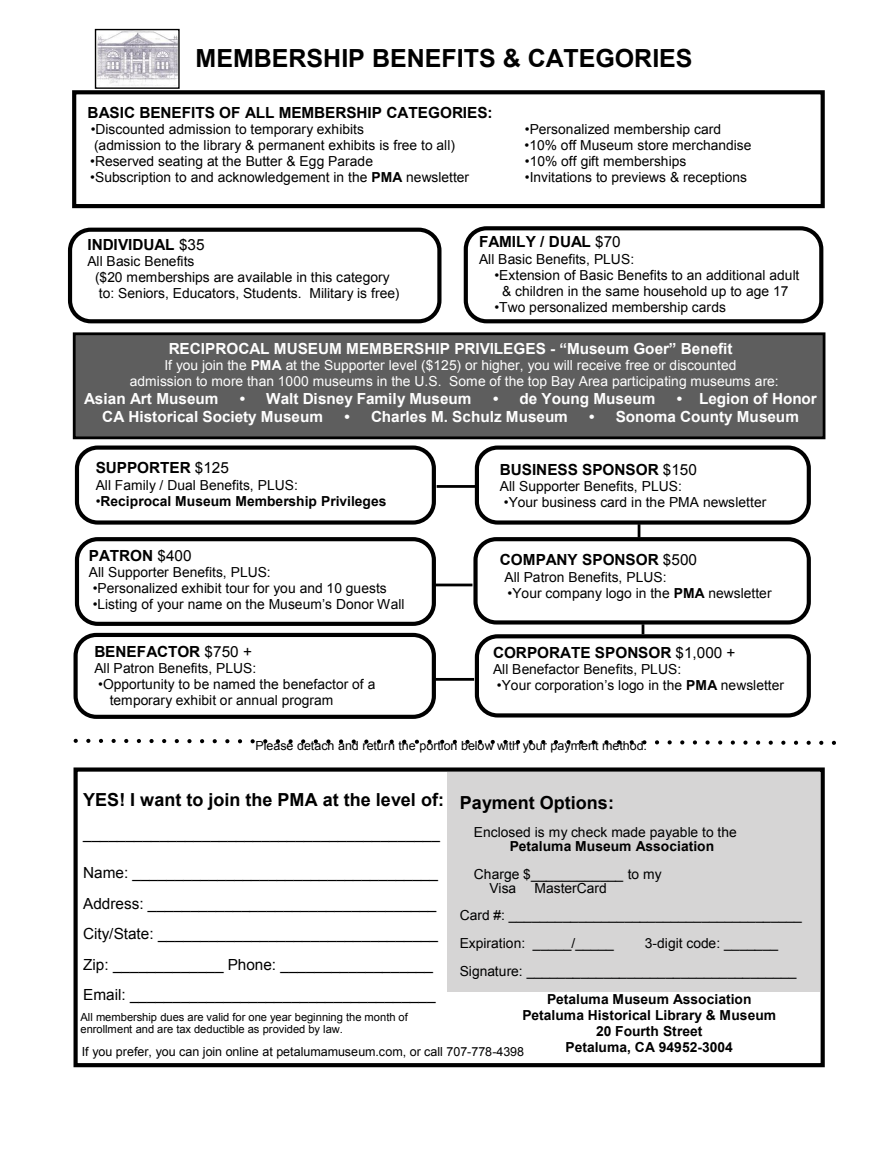
<style>
.page{position:relative;width:891px;height:1153px;background:#fff}
.page>*{position:absolute;margin:0;border:0;box-sizing:border-box;transform-origin:0 0}
.t1{font:700 24.9px "Arial";color:#000}
.t2{font:700 18px "Arial";color:#000}
.t3{font:15.3px/30.5px "Arial";color:#000}
.t4{font:700 15.3px "Arial";color:#fefefe}
.t5{font:700 15.3px "Arial";color:#000}
.t6{font:13.8px/16px "Arial";color:#000}
.t7{font:13.8px/16.2px "Arial";color:#fefefe;text-align:center}
.t8{font:700 13.8px/16px "Arial";color:#000;text-align:center}
.t9{font:12.45px "Arial";color:#000}
.t10{font:11.1px/12.6px "Arial";color:#000}
.s1{font-weight:700}
.s2{font-weight:400}
.s3{font-style:inherit}
</style>
<div class="page">
<div style="left:73px;top:767px;width:751px;height:300px;border:4px solid #000"></div>
<div style="left:72px;top:90px;width:752px;height:118px;border:4px solid #000"></div>
<div style="left:68px;top:227px;width:373px;height:96px;border:4px solid #000;border-radius:21px"></div>
<div style="left:74px;top:334px;width:750px;height:104px;background:#5e5e5e"></div>
<div style="left:73px;top:332px;width:752px;height:107px;border:3px solid #000"></div>
<div style="left:463px;top:226px;width:360px;height:97px;border:4px solid #000;border-radius:21px"></div>
<div style="left:475px;top:634px;width:335px;height:83px;border:4px solid #000;border-radius:21px"></div>
<div style="left:473px;top:537px;width:337px;height:87px;border:4px solid #000;border-radius:21px"></div>
<div style="left:475px;top:445px;width:335px;height:79px;border:4px solid #000;border-radius:21px"></div>
<div style="left:73px;top:633px;width:363px;height:86px;border:4px solid #000;border-radius:21px"></div>
<div style="left:75px;top:537px;width:361px;height:89px;border:4px solid #000;border-radius:21px"></div>
<div style="left:75px;top:445px;width:361px;height:79px;border:4px solid #000;border-radius:21px"></div>
<svg style="left:637px;top:524px;width:3px;height:13px"></svg>
<svg style="left:641px;top:624px;width:3px;height:10px"></svg>
<hr style="left:436px;top:485px;width:43px;height:3px;background:#000">
<hr style="left:432px;top:583px;width:40px;height:3px;background:#000">
<hr style="left:435px;top:678px;width:39px;height:2px;background:#000">
<svg style="left:73px;top:738px;width:763px;height:7px"></svg>
<img style="left:97px;top:31px;width:81px;height:55px">
<div style="left:95px;top:29px;width:85px;height:60px;border:1px solid #000"></div>
<div style="left:447px;top:772px;width:372px;height:219px;background:#d6d5d5"></div>
<h1 class="t1" style="left:195px;top:49px;width:498px">MEMBERSHIP BENEFITS &amp; CATEGORIES</h1>
<p class="t5" style="left:88px;top:107px;width:406px">BASIC BENEFITS OF ALL MEMBERSHIP CATEGORIES:</p>
<p class="t6" style="left:91px;top:123px;width:275px">•Discounted admission to temporary exhibits</p>
<p class="t6" style="left:525px;top:123px;width:198px">•Personalized membership card</p>
<p class="t6" style="left:94px;top:139px;width:362px">(admission to the library &amp; permanent exhibits is free to all)</p>
<p class="t6" style="left:524px;top:139px;width:228px">•10% off Museum store merchandise</p>
<p class="t6" style="left:90px;top:155px;width:284px">•Reserved seating at the Butter &amp; Egg Parade</p>
<p class="t6" style="left:525px;top:155px;width:163px">•10% off gift memberships</p>
<p class="t6" style="left:90px;top:171px;width:380px">•Subscription to and acknowledgement in the <span class="s1">PMA</span> newsletter</p>
<p class="t6" style="left:525px;top:171px;width:224px">•Invitations to previews &amp; receptions</p>
<p class="t5" style="left:479px;top:236px;width:143px">FAMILY / DUAL <span class="s2">$70</span></p>
<p class="t6" style="left:479px;top:252px;width:157px">All Basic Benefits, PLUS:</p>
<p class="t6" style="left:494px;top:268px;width:306px;text-align:center">•Extension of Basic Benefits to an additional adult &amp; children in the same household up to age 17</p>
<p class="t6" style="left:494px;top:300px;width:233px">•Two personalized membership cards</p>
<p class="t4" style="left:169px;top:343px;width:565px">RECIPROCAL MUSEUM MEMBERSHIP PRIVILEGES - “Museum Goer” Benefit</p>
<p class="t7" style="left:130px;top:358px;width:650px">If you join the <span class="s1">PMA</span> at the Supporter level ($125) or higher, you will receive free or discounted<br>admission to more than <span class="s3">10</span>00 museums in the U.S. Some of the top Bay Area participating museums are:</p>
<p class="t4" style="left:84px;top:392px;width:136px">Asian Art Museum</p>
<p class="t4" style="left:240px;top:392px;width:233px">• Walt Disney Family Museum</p>
<p class="t4" style="left:493px;top:392px;width:164px">• de Young Museum</p>
<p class="t4" style="left:676px;top:392px;width:142px">• Legion of Honor</p>
<p class="t4" style="left:102px;top:411px;width:222px">CA Historical Society Museum</p>
<p class="t4" style="left:344px;top:411px;width:225px">• Charles M. Schulz Museum</p>
<p class="t4" style="left:589px;top:411px;width:211px">• Sonoma County Museum</p>
<p class="t5" style="left:96px;top:462px;width:135px">SUPPORTER <span class="s2">$125</span></p>
<p class="t6" style="left:96px;top:478px;width:204px">All Family / Dual Benefits, PLUS:</p>
<p class="t8" style="left:96px;top:494px;width:292px"><span class="s2">•</span>Reciprocal Museum Membership Privileges</p>
<p class="t5" style="left:87px;top:239px;width:119px">INDIVIDUAL <span class="s2">$35</span></p>
<p class="t6" style="left:95px;top:255px;width:306px;text-indent:-8px">All Basic Benefits<br>($20 memberships are available in this category to: Seniors, Educators, Students. Military is free)</p>
<p class="t5" style="left:500px;top:464px;width:199px">BUSINESS SPONSOR <span class="s2">$150</span></p>
<p class="t6" style="left:500px;top:479px;width:183px">All Supporter Benefits, PLUS:</p>
<p class="t6" style="left:503px;top:495px;width:264px">•Your business card in the PMA newsletter</p>
<p class="t5" style="left:89px;top:549px;width:104px">PATRON <span class="s2">$400</span></p>
<p class="t6" style="left:89px;top:565px;width:183px">All Supporter Benefits, PLUS:</p>
<p class="t6" style="left:93px;top:581px;width:295px">•Personalized exhibit tour for you and 10 guests</p>
<p class="t6" style="left:93px;top:597px;width:313px">•Listing of your name on the Museum’s Donor Wall</p>
<p class="t5" style="left:94px;top:645px;width:159px">BENEFACTOR <span class="s2">$750 +</span></p>
<p class="t6" style="left:94px;top:661px;width:163px">All Patron Benefits, PLUS:</p>
<p class="t6" style="left:110px;top:677px;width:267px;text-indent:-12px">•Opportunity to be named the benefactor of a temporary exhibit or annual program</p>
<p class="t5" style="left:500px;top:554px;width:198px">COMPANY SPONSOR <span class="s2">$500</span></p>
<p class="t6" style="left:504px;top:570px;width:163px">All Patron Benefits, PLUS:</p>
<p class="t6" style="left:507px;top:586px;width:265px">•Your company logo in the <span class="s1">PMA</span> newsletter</p>
<p class="t5" style="left:493px;top:647px;width:244px">CORPORATE SPONSOR <span class="s2">$1,000 +</span></p>
<p class="t6" style="left:493px;top:662px;width:190px">All Benefactor Benefits, PLUS:</p>
<p class="t6" style="left:497px;top:678px;width:288px">•Your corporation’s logo in the <span class="s1">PMA</span> newsletter</p>
<p class="t9" style="left:255px;top:740px;width:393px">Please detach and return the portion below with your payment method.</p>
<h2 class="t2" style="left:83px;top:792px;width:532px">YES! I want to join the PMA at the level of: Payment Options:</h2>
<p class="t3" style="left:83px;top:819px;width:358px">__________________________________________</p>
<p class="t3" style="left:83px;top:859px;width:356px">Name: ____________________________________ Address: __________________________________ City/State: _________________________________ Zip: _____________ Phone: __________________ Email: ____________________________________</p>
<p class="t6" style="left:474px;top:825px;width:264px">Enclosed is my check made payable to the</p>
<p class="t8" style="left:509px;top:839px;width:206px">Petaluma Museum Association</p>
<p class="t6" style="left:489px;top:868px;width:174px;line-height:14px;text-indent:-15px">Charge $____________ to my<br>Visa</p>
<p class="t6" style="left:459px;top:875px;width:343px;line-height:27.8px;text-indent:75px">MasterCard<br>Card #: ______________________________________<br>Expiration: _____/_____</p>
<p class="t6" style="left:459px;top:930px;width:338px;line-height:27.8px;text-indent:185px">3-digit code: _______<br>Signature: ___________________________________</p>
<p class="t8" style="left:522px;top:992px;width:255px">Petaluma Museum Association<br>Petaluma Historical Library &amp; Museum<br>20 Fourth Street<br>Petaluma, CA 94952-3004</p>
<p class="t10" style="left:80px;top:1011px;width:329px">All membership dues are valid for one year beginning the month of enrollment and are tax deductible as provided by law.</p>
<p class="t9" style="left:82px;top:1046px;width:444px">If you prefer, you can join online at petalumamuseum.com, or call 707-778-4398</p>
</div>
